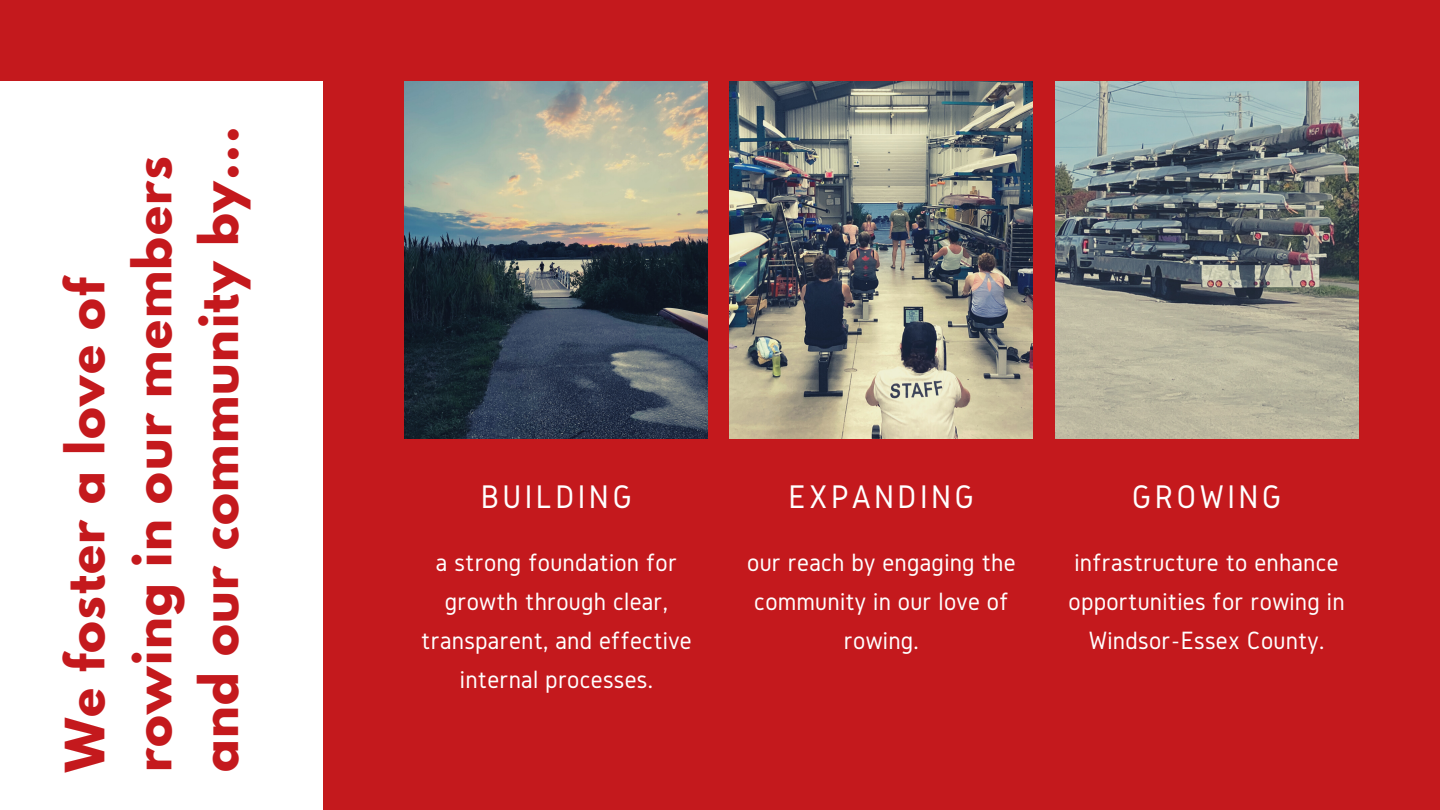
<style>
.page{position:relative;width:1440px;height:810px;background:#c4191d}
.page>*{position:absolute;margin:0;border:0;box-sizing:border-box;transform-origin:0 0}
.t1{font:700 48px/66.8px "League Spartan";letter-spacing:.03em;color:#c4191d}
.t2{font:34px "Gidole";letter-spacing:.1em;color:#fff}
.t3{font:26px/39px "Gidole";letter-spacing:.01em;color:#fff;text-align:center}
</style>
<div class="page">
<div style="left:0;top:81px;width:323px;height:729px;background:#fff"></div>
<img style="left:404px;top:81px;width:303px;height:358px">
<img style="left:1056px;top:81px;width:303px;height:358px">
<img style="left:730px;top:81px;width:303px;height:358px">
<p class="t1" style="left:58px;top:772px;width:647px;rotate:-90deg">We foster a love of rowing in our members and our community by...</p>
<p class="t2" style="left:481px;top:478px;width:153px">BUILDING</p>
<p class="t3" style="left:421px;top:542px;width:272px">a strong foundation for growth through clear, transparent, and effective internal processes.</p>
<p class="t2" style="left:789px;top:478px;width:187px">EXPANDING</p>
<p class="t3" style="left:747px;top:542px;width:270px">our reach by engaging the community in our love of rowing.</p>
<p class="t2" style="left:1132px;top:478px;width:151px">GROWING</p>
<p class="t3" style="left:1069px;top:542px;width:278px">infrastructure to enhance opportunities for rowing in<br>Windsor-Essex County.</p>
</div>
